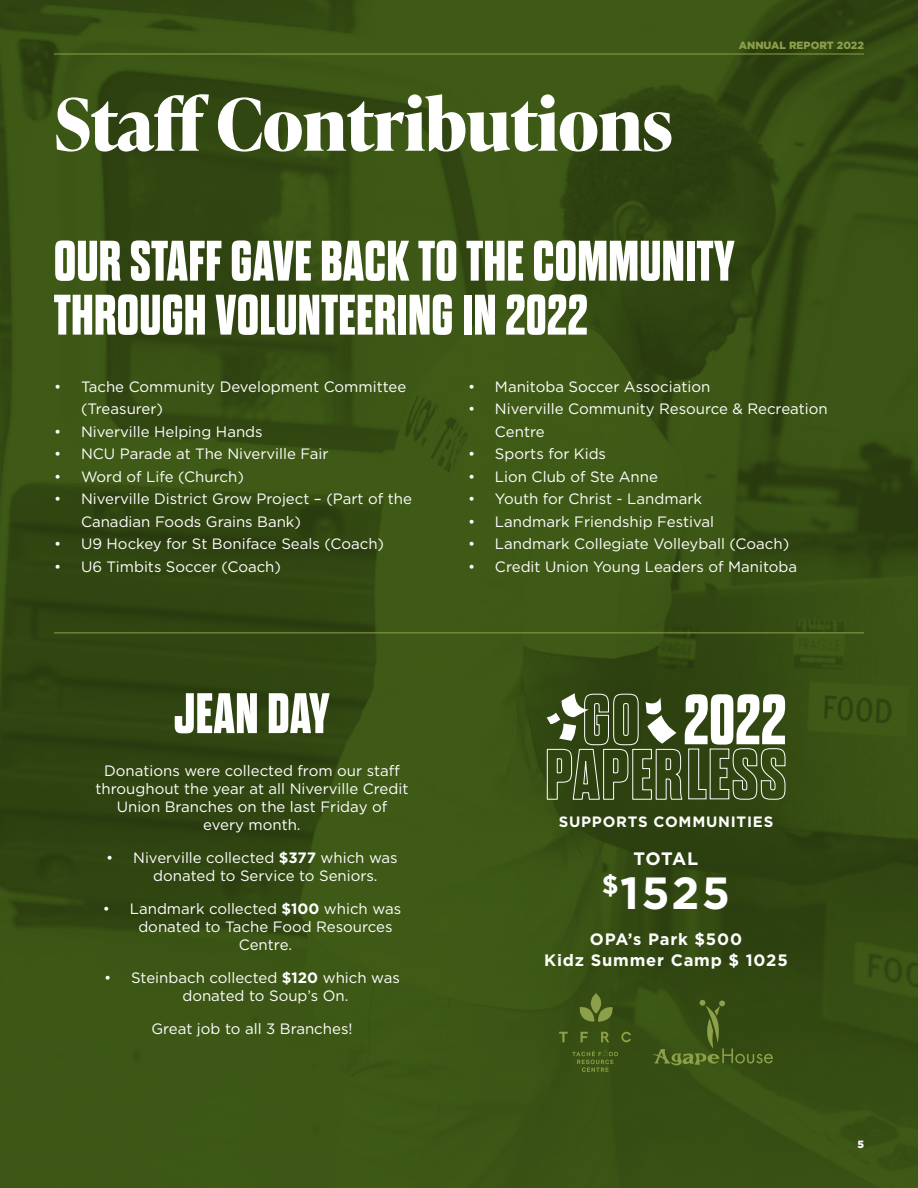
<style>
.page{position:relative;width:918px;height:1188px;background:#fff}
.page>*{position:absolute;margin:0;border:0;box-sizing:border-box;transform-origin:0 0}
.t1{font:700 72px "Ivy Presto Headline";letter-spacing:-.01em;color:#fff}
.t2{font:700 expanded 57px/54px "Dharma Gothic E";letter-spacing:.01em;color:#fff}
.t3{font:700 45px "Gotham";color:#fff}
.t4{font:700 18px "Gotham";letter-spacing:.02em;color:#fff}
.t5{font:700 16.5px/21px "Gotham";letter-spacing:.05em;color:#fff;text-align:center}
.t6{font:15px/18px "Gotham";color:#fff}
.t7{font:700 15px "Gotham";letter-spacing:.05em;color:#fff}
.t8{font:900 10.5px "Gotham";color:#8da049}
.t9{font:900 10.5px "Gotham";color:#fff}
.s1{font-weight:700}
</style>
<div class="page">
<img style="left:0;top:0;width:918px;height:1188px">
<hr style="left:54px;top:54px;width:810px;height:1px;background:#8da049">
<hr style="left:54px;top:632px;width:810px;height:1px;background:#8da049">
<svg style="left:559px;top:993px;width:72px;height:79px;background:#42591a"></svg>
<svg style="left:652px;top:1000px;width:121px;height:66px;background:#3f5618"></svg>
<svg style="left:547px;top:693px;width:239px;height:107px"></svg>
<h1 class="t1" style="left:54px;top:72px;width:621px">Staff Contributions</h1>
<p class="t8" style="left:739px;top:38px;width:127px">ANNUAL REPORT 2022</p>
<h2 class="t2" style="left:54px;top:235px;width:682px">OUR STAFF GAVE BACK TO THE COMMUNITY<br>THROUGH VOLUNTEERING IN 2022</h2>
<p class="t6" style="left:81px;top:375px;width:327px;line-height:22.5px;text-indent:-27px">• Tache Community Development Committee (Treasurer)</p>
<p class="t6" style="left:54px;top:422px;width:210px">• Niverville Helping Hands</p>
<p class="t6" style="left:54px;top:445px;width:276px">• NCU Parade at The Niverville Fair</p>
<p class="t6" style="left:54px;top:467px;width:191px">• Word of Life (Church)</p>
<p class="t6" style="left:81px;top:487px;width:332px;line-height:22.5px;text-indent:-27px">• Niverville District Grow Project – (Part of the<br>Canadian Foods Grains Bank)</p>
<p class="t6" style="left:54px;top:535px;width:332px">• U9 Hockey for St Boniface Seals (Coach)</p>
<p class="t6" style="left:54px;top:557px;width:229px">• U6 Timbits Soccer (Coach)</p>
<h2 class="t2" style="left:174px;top:688px;width:157px">JEAN DAY</h2>
<p class="t6" style="left:96px;top:761px;width:314px;text-align:center">Donations were collected from our staff throughout the year at all Niverville Credit Union Branches on the last Friday of every month.</p>
<p class="t6" style="left:153px;top:848px;width:246px;text-indent:-47px">• Niverville collected <span class="s1">$377</span> which was donated to Service to Seniors.</p>
<p class="t6" style="left:103px;top:899px;width:300px">• Landmark collected <span class="s1">$100</span> which was</p>
<p class="t6" style="left:138px;top:917px;width:256px">donated to Tache Food Resources</p>
<p class="t6" style="left:239px;top:935px;width:55px">Centre.</p>
<p class="t6" style="left:182px;top:968px;width:219px;text-indent:-78px">• Steinbach collected <span class="s1">$120</span> which was donated to Soup’s On.</p>
<p class="t6" style="left:151px;top:1019px;width:203px">Great job to all 3 Branches!</p>
<p class="t6" style="left:468px;top:377px;width:244px">• Manitoba Soccer Association</p>
<p class="t6" style="left:495px;top:397px;width:334px;line-height:22.5px;text-indent:-27px">• Niverville Community Resource &amp; Recreation<br>Centre</p>
<p class="t6" style="left:468px;top:445px;width:140px">• Sports for Kids</p>
<p class="t6" style="left:468px;top:467px;width:192px">• Lion Club of Ste Anne</p>
<p class="t6" style="left:468px;top:490px;width:235px">• Youth for Christ - Landmark</p>
<p class="t6" style="left:468px;top:512px;width:248px">• Landmark Friendship Festival</p>
<p class="t6" style="left:468px;top:535px;width:323px">• Landmark Collegiate Volleyball (Coach)</p>
<p class="t6" style="left:468px;top:557px;width:331px">• Credit Union Young Leaders of Manitoba</p>
<p class="t7" style="left:559px;top:811px;width:216px">SUPPORTS COMMUNITIES</p>
<p class="t4" style="left:634px;top:847px;width:66px">TOTAL</p>
<h3 class="t3" style="left:602px;top:863px;width:130px"><sup>$</sup>1525</h3>
<p class="t5" style="left:544px;top:928px;width:245px">OPA’s Park $500<br>Kidz Summer Camp $ 1025</p>
<p class="t9" style="left:857px;top:1137px;width:8px">5</p>
</div>
